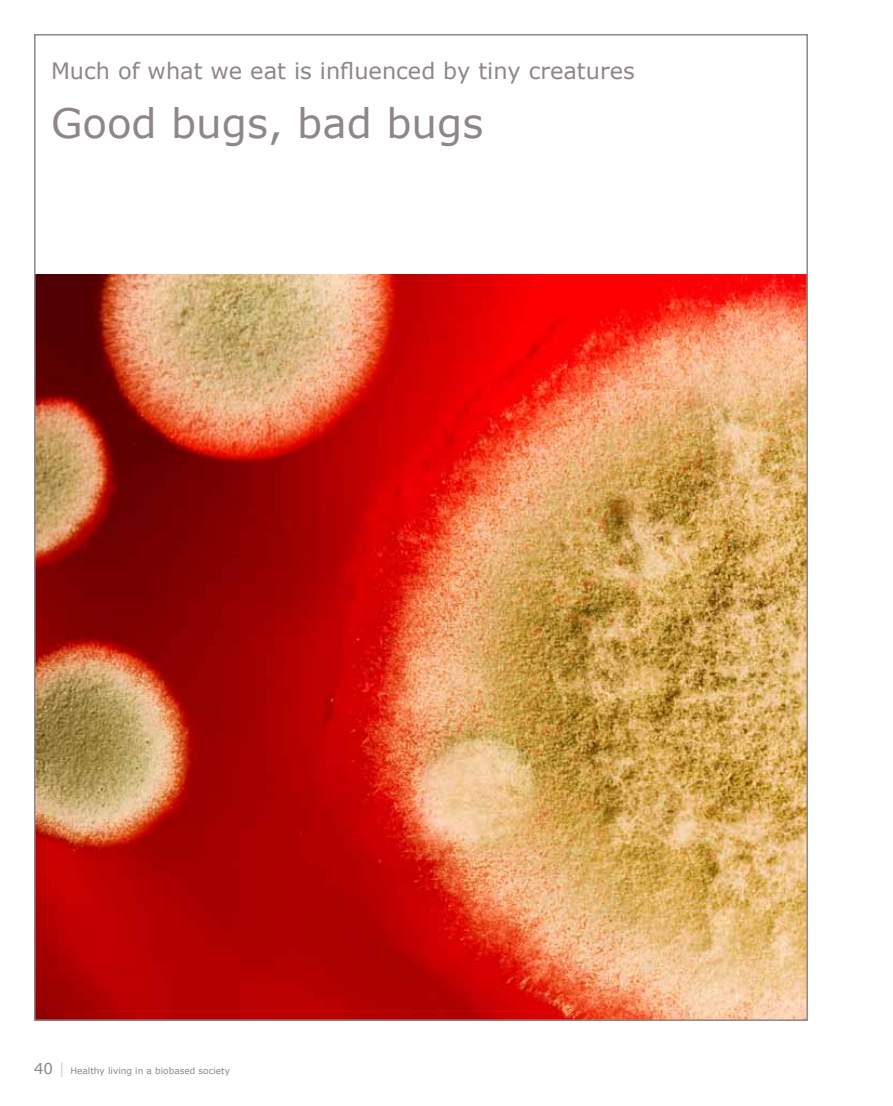
<style>
.page{position:relative;width:893px;height:1106px;background:#fff}
.page>*{position:absolute;margin:0;border:0;box-sizing:border-box;transform-origin:0 0}
.t1{font:40.5px "Verdana";color:#8e8687}
.t2{font:22.5px "Verdana";color:#8e8687}
.t3{font:9px "Verdana";color:#8e8687}
.s1{font-size:15px}
.s2{font-size:15px;color:#d5d0cb}
</style>
<div class="page">
<img style="left:37px;top:274px;width:768px;height:743px">
<p class="t2" style="left:51px;top:55px;width:585px">Much of what we eat is influenced by tiny creatures</p>
<h1 class="t1" style="left:51px;top:95px;width:434px">Good bugs, bad bugs</h1>
<p class="t3" style="left:34px;top:1064px;width:198px"><span class="s1">40</span> <span class="s2">|</span> Healthy living in a biobased society</p>
</div>
